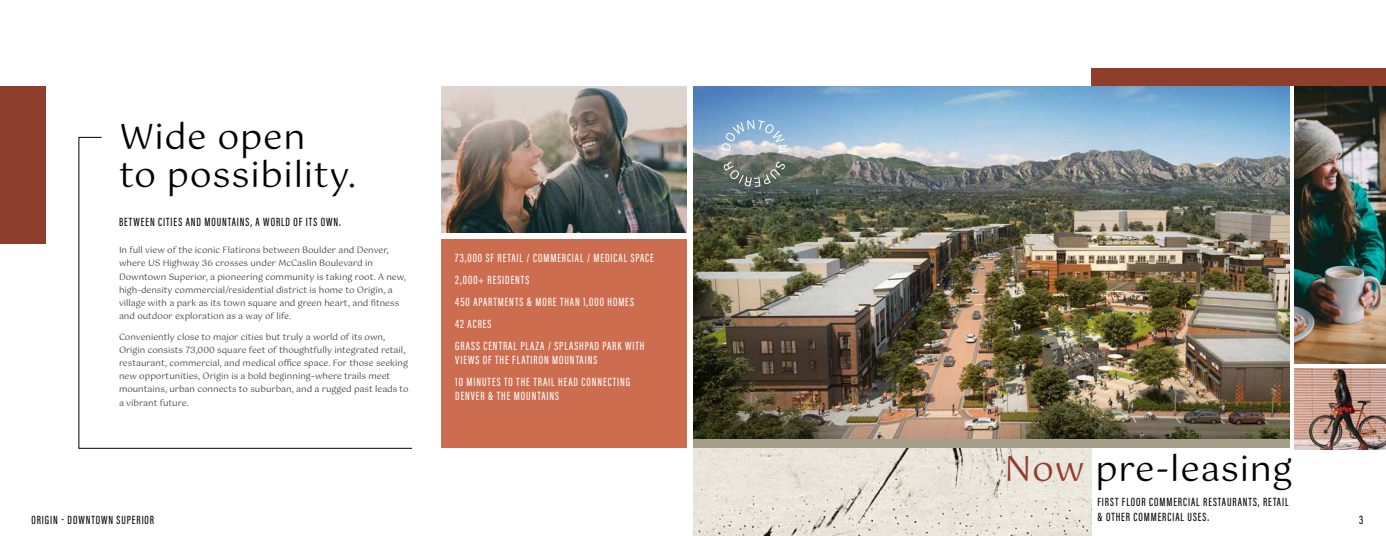
<style>
.page{position:relative;width:1386px;height:536px;background:#fff}
.page>*{position:absolute;margin:0;border:0;box-sizing:border-box;transform-origin:0 0}
.t1{font:35px/38.5px "Gotu";letter-spacing:.02em;color:#000}
.t2{font:12.25px/21.9px "Acumin Variable Concept";letter-spacing:.075em;color:#fff}
.t3{font:12.25px/15.8px "Acumin Variable Concept";letter-spacing:.075em;color:#000}
.t4{font:8.75px/13.1px "Gotu";color:#414042}
.s1{color:#903e2c}
</style>
<div class="page">
<img style="left:693px;top:448px;width:398px;height:88px">
<div style="left:441px;top:239px;width:246px;height:209px;background:#cc6d4f"></div>
<svg style="left:78px;top:136px;width:334px;height:313px"></svg>
<div style="left:0;top:86px;width:45px;height:157px;background:#903e2c"></div>
<div style="left:1091px;top:68px;width:295px;height:18px;background:#903e2c"></div>
<div style="left:693px;top:86px;width:597px;height:362px;background:#a59e8a"></div>
<img style="left:693px;top:87px;width:597px;height:351px">
<img style="left:1295px;top:86px;width:91px;height:277px">
<svg style="left:721px;top:120px;width:67px;height:33px"></svg>
<svg style="left:723px;top:161px;width:62px;height:26px"></svg>
<img style="left:441px;top:86px;width:246px;height:146px">
<img style="left:1295px;top:368px;width:91px;height:81px">
<h1 class="t1" style="left:119px;top:117px;width:239px">Wide open<br>to possibility.</h1>
<h2 class="t3" style="left:119px;top:213px;width:223px">BETWEEN CITIES AND MOUNTAINS, A WORLD OF ITS OWN.</h2>
<p class="t4" style="left:119px;top:243px;width:288px">In full view of the iconic Flatirons between Boulder and Denver, where US Highway 36 crosses under McCaslin Boulevard in Downtown Superior, a pioneering community is taking root. A new, high-density commercial/residential district is home to Origin, a village with a park as its town square and green heart, and fitness and outdoor exploration as a way of life.</p>
<p class="t4" style="left:119px;top:330px;width:291px">Conveniently close to major cities but truly a world of its own, Origin consists 73,000 square feet of thoughtfully integrated retail, restaurant, commercial, and medical office space. For those seeking new opportunities, Origin is a bold beginning–where trails meet mountains, urban connects to suburban, and a rugged past leads to a vibrant future.</p>
<h2 class="t2" style="left:455px;top:246px;width:200px">73,000 SF RETAIL / COMMERCIAL / MEDICAL SPACE<br>2,000+ RESIDENTS<br>450 APARTMENTS &amp; MORE THAN 1,000 HOMES<br>42 ACRES<br>GRASS CENTRAL PLAZA / SPLASHPAD PARK WITH</h2>
<h2 class="t2" style="left:455px;top:348px;width:176px">VIEWS OF THE FLATIRON MOUNTAINS<br>10 MINUTES TO THE TRAIL HEAD CONNECTING</h2>
<h2 class="t2" style="left:455px;top:384px;width:105px">DENVER &amp; THE MOUNTAINS</h2>
<h1 class="t1" style="left:1005px;top:449px;width:290px"><span class="s1">Now</span> pre-leasing</h1>
<h2 class="t3" style="left:1097px;top:493px;width:193px">FIRST FLOOR COMMERCIAL RESTAURANTS, RETAIL &amp; OTHER COMMERCIAL USES.</h2>
<h2 class="t3" style="left:32px;top:511px;width:124px">ORIGIN - DOWNTOWN SUPERIOR</h2>
<h2 class="t3" style="left:1359px;top:511px;width:6px">3</h2>
</div>
